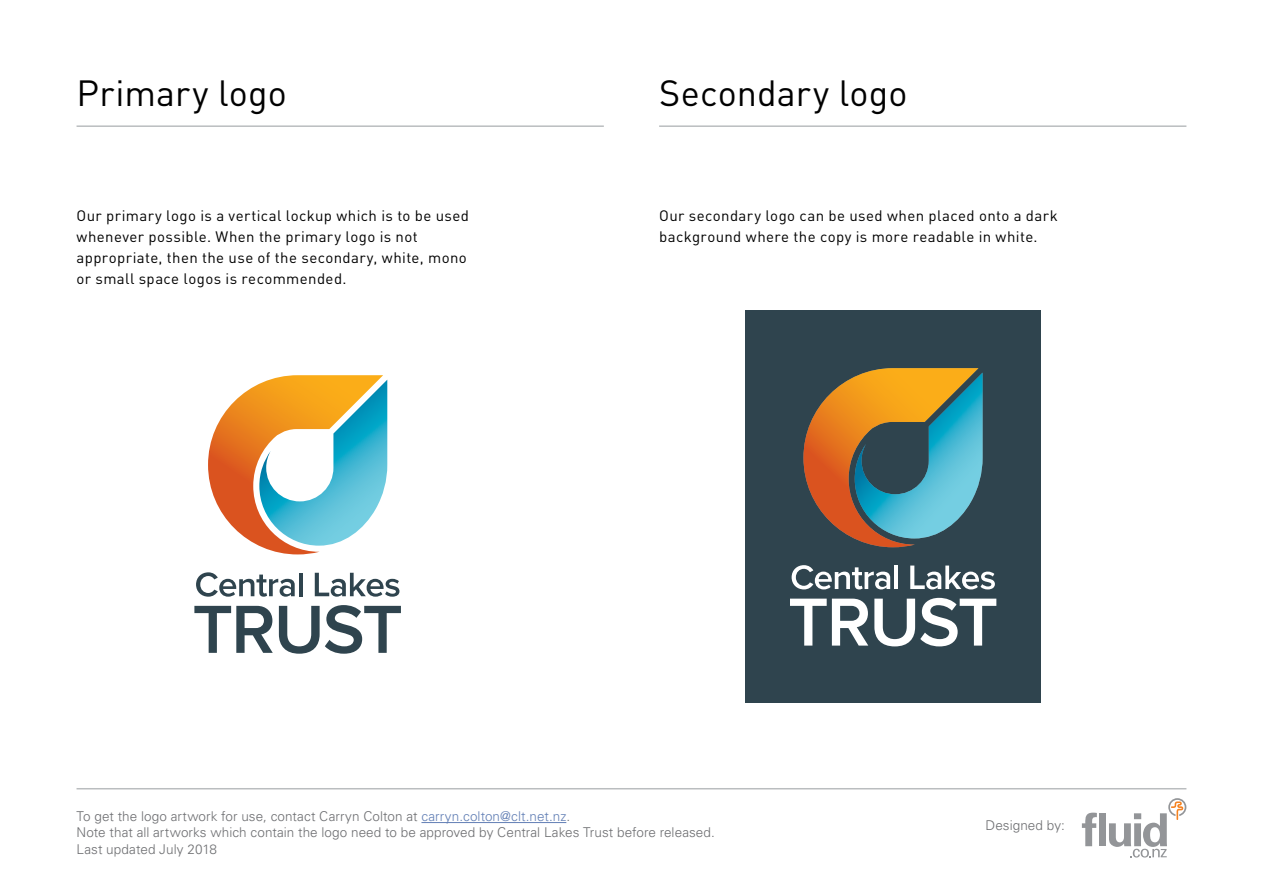
<style>
.page{position:relative;width:1263px;height:893px;background:#fff}
.page>*{position:absolute;margin:0;border:0;box-sizing:border-box;transform-origin:0 0}
.t1{font:36px "DIN";color:#000}
.t2{font:15px/21px "DIN";letter-spacing:.025em;color:#000}
.t3{font:300 13.5px/16.2px "Univers";letter-spacing:.005em;color:#6d6e71}
.s1{color:#627fb5}
</style>
<div class="page">
<svg style="left:1082px;top:813px;width:15px;height:33px"></svg>
<div style="left:1099px;top:813px;width:7px;height:33px;background:#939598"></div>
<svg style="left:1109px;top:798px;width:77px;height:59px"></svg>
<hr style="left:77px;top:788px;width:1109px;height:1px;background:#babdbf">
<hr style="left:421px;top:822px;width:145px;height:1px;background:#627fb5">
<hr style="left:77px;top:125px;width:527px;height:2px;background:#babdbf">
<hr style="left:659px;top:125px;width:527px;height:2px;background:#babdbf">
<svg style="left:196px;top:572px;width:99px;height:25px"></svg>
<hr style="left:299px;top:573px;width:3px;height:23px;background:#2f444e">
<svg style="left:315px;top:573px;width:84px;height:24px"></svg>
<svg style="left:194px;top:606px;width:79px;height:47px"></svg>
<svg style="left:279px;top:605px;width:122px;height:49px"></svg>
<svg style="left:208px;top:375px;width:179px;height:179px"></svg>
<div style="left:745px;top:310px;width:296px;height:393px;background:#2f444e"></div>
<svg style="left:792px;top:565px;width:98px;height:24px"></svg>
<hr style="left:894px;top:566px;width:4px;height:23px;background:#fff">
<svg style="left:910px;top:566px;width:85px;height:23px"></svg>
<svg style="left:790px;top:599px;width:78px;height:47px"></svg>
<svg style="left:874px;top:598px;width:122px;height:48px"></svg>
<svg style="left:803px;top:368px;width:179px;height:179px"></svg>
<h1 class="t1" style="left:77px;top:70px;width:212px">Primary logo</h1>
<h1 class="t1" style="left:659px;top:70px;width:250px">Secondary logo</h1>
<p class="t2" style="left:77px;top:204px;width:394px">Our primary logo is a vertical lockup which is to be used whenever possible. When the primary logo is not appropriate, then the use of the secondary, white, mono or small space logos is recommended.</p>
<p class="t2" style="left:659px;top:204px;width:400px">Our secondary logo can be used when placed onto a dark background where the copy is more readable in white.</p>
<p class="t3" style="left:77px;top:808px;width:640px">To get the logo artwork for use, contact Carryn Colton at <span class="s1">carryn.colton@clt.net.nz</span>.<br>Note that all artworks which contain the logo need to be approved by Central Lakes Trust before released.<br>Last updated July 2018</p>
<p class="t3" style="left:985px;top:817px;width:81px">Designed by:</p>
</div>
